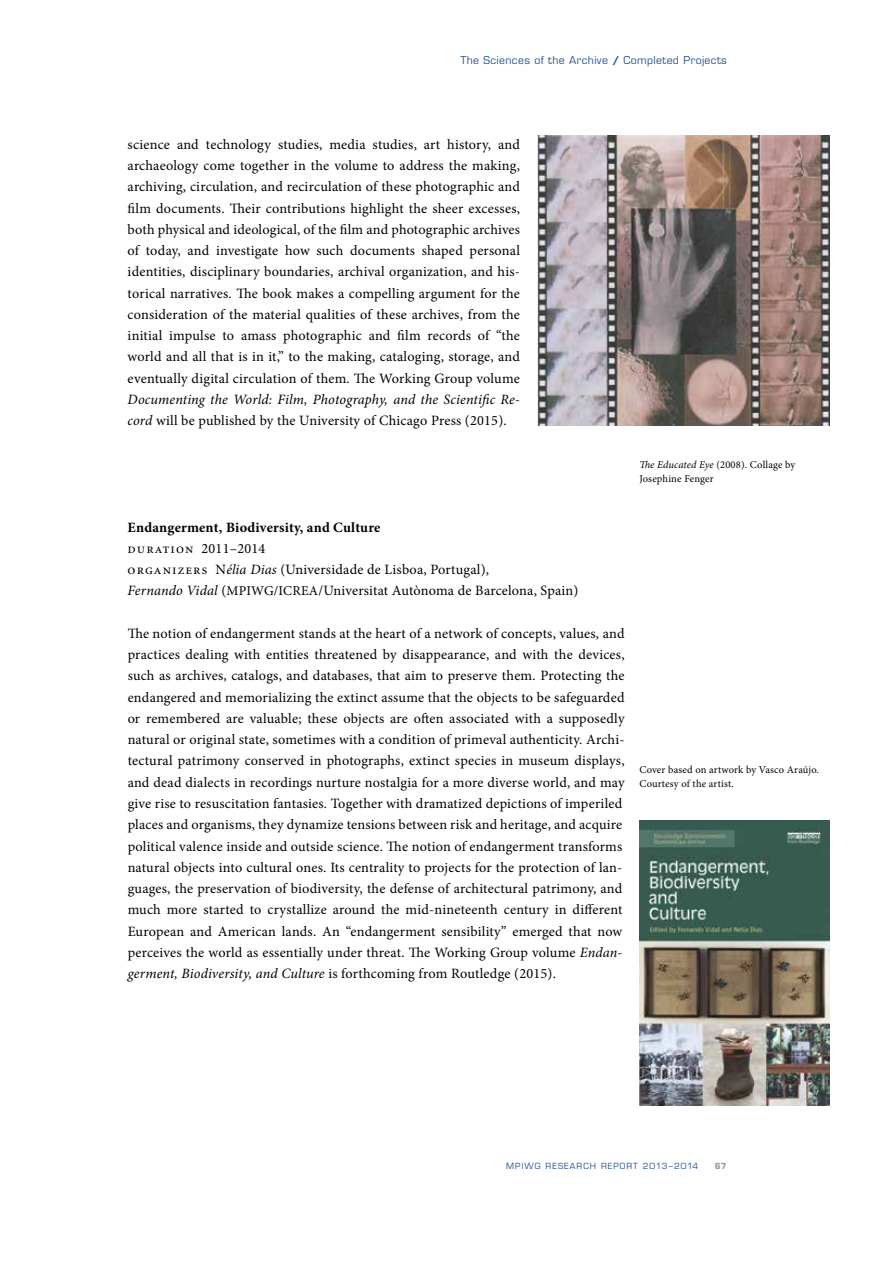
<style>
.page{position:relative;width:893px;height:1263px;background:#fff}
.page>*{position:absolute;margin:0;border:0;box-sizing:border-box;transform-origin:0 0}
.t1{font:14.25px/21.3px "Minion Pro";letter-spacing:.015em;color:#000}
.t2{font:italic 14.25px/21.3px "Minion Pro";letter-spacing:.005em;color:#000}
.t3{font:10.5px/14.1px "Minion Pro";letter-spacing:.015em;color:#000}
.t4{font:10.5px "Eurostile";letter-spacing:.035em;color:#295290}
.t5{font:8.25px "Eurostile";letter-spacing:.125em;color:#295290}
.t6{font:700 8.25px "Eurostile";color:#a99c92}
.s1{font-weight:700}
.s2{font-style:normal}
.s3{font-style:italic}
.s4{font-family:"Minion Exp"}
.s5{font-size:13.5px}
</style>
<div class="page">
<img style="left:639px;top:821px;width:190px;height:284px">
<img style="left:537px;top:135px;width:292px;height:290px">
<p class="t4" style="left:460px;top:54px;width:268px">The Sciences of the Archive <span class="s1">/</span> Completed Projects</p>
<p class="t1" style="left:128px;top:134px;width:394px;text-align:justify">science and technology studies, media studies, art history, and archaeology come together in the volume to address the making, archiving, circulation, and recirculation of these photographic and film documents. Their contributions highlight the sheer excesses, both physical and ideological, of the film and photographic archives of today, and investigate how such documents shaped personal identities, disciplinary boundaries, archival organization, and his&shy;torical narratives. The book makes a compelling argument for the consideration of the material qualities of these archives, from the initial impulse to amass photographic and film records of “the world and all that is in it,” to the making, cataloging, storage, and eventually digital circulation of them. The Working Group volume</p>
<p class="t2" style="left:128px;top:389px;width:394px">Documenting the World: Film, Photography, and the Scientific Re&shy;cord <span class="s2">will be published by the University of Chicago Press (2015).</span></p>
<p class="t3" style="left:639px;top:457px;width:157px"><span class="s3">The Educated Eye</span> (2008). Collage by<br>Josephine Fenger</p>
<p class="t1" style="left:128px;top:516px;width:452px"><span class="s1">Endangerment, Biodiversity, and Culture<br></span><span class="s4">duration</span> 2011–2014<br><span class="s4">organizers</span> N<span class="s3">élia Dias</span> (Universidade de Lisboa, Portugal),<br><span class="s3">Fernando Vidal</span> (<span class="s5">MPIWG/ICREA</span>/Universitat Autònoma de Barcelona, Spain)</p>
<p class="t1" style="left:128px;top:623px;width:498px">The notion of endangerment stands at the heart of a network of concepts, values, and practices dealing with entities threatened by disappearance, and with the devices, such as archives, catalogs, and databases, that aim to preserve them. Protecting the endangered and memorializing the extinct assume that the objects to be safeguarded or remembered are valuable; these objects are often associated with a supposedly natural or original state, sometimes with a condition of primeval authenticity. Archi&shy;tectural patrimony conserved in photographs, extinct species in museum displays, and dead dialects in recordings nurture nostalgia for a more diverse world, and may give rise to resuscitation fantasies. Together with dramatized depictions of imperiled places and organisms, they dynamize tensions between risk and heritage, and acquire political valence inside and outside science. The notion of endangerment transforms natural objects into cultural ones. Its centrality to projects for the protection of lan&shy;guages, the preservation of biodiversity, the defense of architectural patrimony, and much more started to crystallize around the mid-nineteenth century in different European and American lands. An “endangerment sensibility” emerged that now perceives the world as essentially under threat. The Working Group volume <span class="s3">Endan&shy;germent, Biodiversity, and Culture</span> is forthcoming from Routledge (2015).</p>
<p class="t3" style="left:639px;top:763px;width:181px">Cover based on artwork by Vasco Araújo.<br>Courtesy of the artist.</p>
<p class="t5" style="left:506px;top:1161px;width:193px">MPIWG RESEARCH REPORT 2013–2014</p>
<p class="t6" style="left:715px;top:1161px;width:14px">67</p>
</div>
